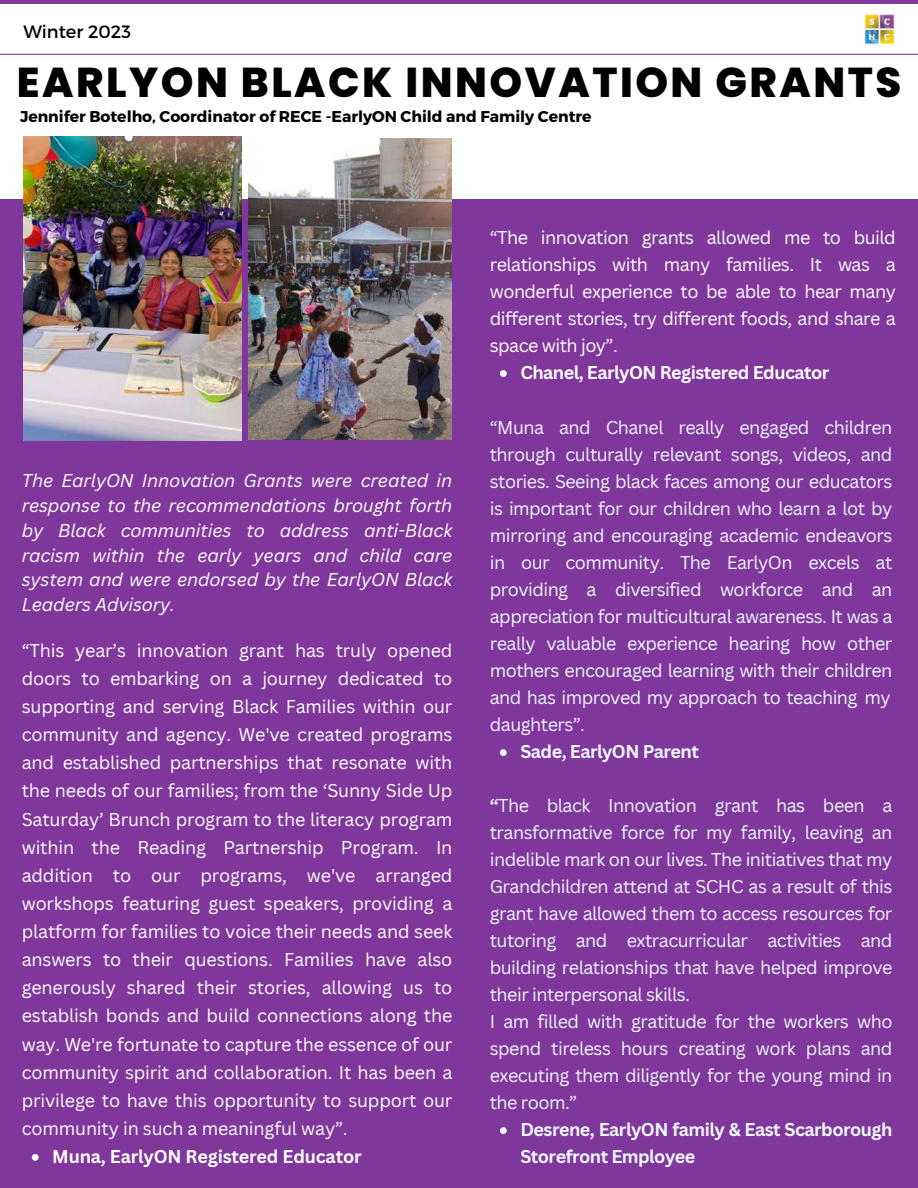
<style>
.page{position:relative;width:918px;height:1188px;background:#fff}
.page>*{position:absolute;margin:0;border:0;box-sizing:border-box;transform-origin:0 0}
.t1{font:800 41.7px "Poppins";letter-spacing:.06em;color:#000}
.t2{font:18px/28.2px "Canva Sans";letter-spacing:-.02em;color:#fff;text-align:justify}
.t3{font:18px/27px "Canva Sans";letter-spacing:-.03em;color:#eff8ff;text-align:justify}
.t4{font:italic 18px/24.8px "Canva Sans";letter-spacing:-.01em;color:#fff;text-align:justify}
.t5{font:700 18px/27px "Canva Sans";letter-spacing:-.03em;color:#eff8ff}
.t6{font:700 18px "Canva Sans";letter-spacing:-.03em;color:#fff}
.t7{font:700 18px "Canva Sans";letter-spacing:-.01em;color:#fff}
.t8{font:17.85px "Montserrat";color:#000}
.t9{font:700 15.6px "Montserrat";color:#000}
.s1{font-weight:700}
</style>
<div class="page">
<div style="left:0;top:200px;width:918px;height:988px;background:#80379b"></div>
<img style="left:23px;top:137px;width:219px;height:303px">
<img style="left:248px;top:138px;width:204px;height:302px">
<svg style="left:500px;top:749px;width:7px;height:7px"></svg>
<svg style="left:500px;top:1127px;width:7px;height:7px"></svg>
<svg style="left:500px;top:370px;width:7px;height:7px"></svg>
<svg style="left:32px;top:1154px;width:7px;height:7px"></svg>
<img style="left:864px;top:14px;width:31px;height:31px">
<hr style="left:0;top:54px;width:918px;height:1px;background:#80379b">
<hr style="left:0;top:0;width:918px;height:4px;background:#80379b">
<p class="t8" style="left:23px;top:20px;width:109px">Winter 2023</p>
<h1 class="t1" style="left:17px;top:54px;width:886px">EARLYON BLACK INNOVATION GRANTS</h1>
<p class="t9" style="left:20px;top:107px;width:573px">Jennifer Botelho, Coordinator of RECE -EarlyON Child and Family Centre</p>
<p class="t4" style="left:22px;top:468px;width:432px">The EarlyON Innovation Grants were created in response to the recommendations brought forth by Black communities to address anti-Black racism within the early years and child care system and were endorsed by the EarlyON Black Leaders Advisory.</p>
<p class="t2" style="left:22px;top:636px;width:432px">“This year’s innovation grant has truly opened doors to embarking on a journey dedicated to supporting and serving Black Families within our community and agency. We've created programs and established partnerships that resonate with the needs of our families; from the ‘Sunny Side Up Saturday’ Brunch program to the literacy program within the Reading Partnership Program. In addition to our programs, we've arranged workshops featuring guest speakers, providing a platform for families to voice their needs and seek answers to their questions. Families have also generously shared their stories, allowing us to establish bonds and build connections along the way. We're fortunate to capture the essence of our community spirit and collaboration. It has been a privilege to have this opportunity to support our community in such a meaningful way”.</p>
<p class="t7" style="left:52px;top:1144px;width:311px">Muna, EarlyON Registered Educator</p>
<p class="t2" style="left:490px;top:224px;width:408px;line-height:27px">“The innovation grants allowed me to build relationships with many families. It was a wonderful experience to be able to hear many different stories, try different foods, and share a space with joy”.</p>
<p class="t6" style="left:520px;top:360px;width:311px">Chanel, EarlyON Registered Educator</p>
<p class="t3" style="left:490px;top:414px;width:404px">“Muna and Chanel really engaged children through culturally relevant songs, videos, and stories. Seeing black faces among our educators is important for our children who learn a lot by mirroring and encouraging academic endeavors in our community. The EarlyOn excels at providing a diversified workforce and an appreciation for multicultural awareness. It was a really valuable experience hearing how other mothers encouraged learning with their children and has improved my approach to teaching my daughters”.</p>
<p class="t5" style="left:520px;top:738px;width:180px">Sade, EarlyON Parent</p>
<p class="t3" style="left:490px;top:792px;width:404px;text-align:left"><span class="s1">“</span>The black Innovation grant has been a transformative force for my family, leaving an indelible mark on our lives. The initiatives that my Grandchildren attend at SCHC as a result of this grant have allowed them to access resources for tutoring and extracurricular activities and building relationships that have helped improve their interpersonal skills.<br>I am filled with gratitude for the workers who spend tireless hours creating work plans and executing them diligently for the young mind in the room.”</p>
<p class="t5" style="left:520px;top:1116px;width:374px">Desrene, EarlyON family &amp; East Scarborough<br>Storefront Employee</p>
</div>
